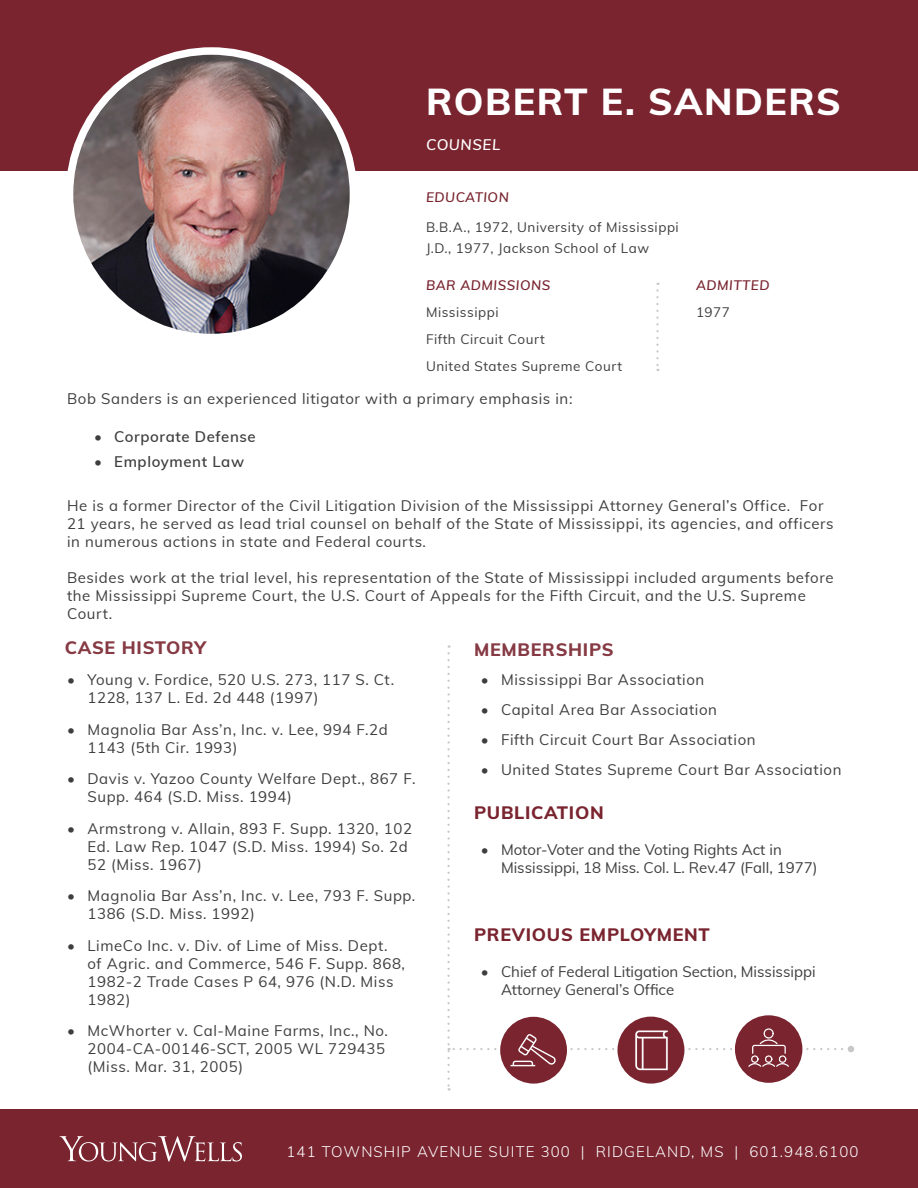
<style>
.page{position:relative;width:918px;height:1188px;background:#fff}
.page>*{position:absolute;margin:0;border:0;box-sizing:border-box;transform-origin:0 0}
.t1{font:800 37.5px "Muli";letter-spacing:.04em;color:#fff}
.t2{font:800 18px "Muli";letter-spacing:.04em;color:#79242f}
.t3{font:800 18px "Muli";letter-spacing:.04em;color:#863a44}
.t4{font:15px/18px "Muli";letter-spacing:.04em;color:#3e3e3f}
.t5{font:15px/18px "Muli";color:#3e3e3f}
.t6{font:300 15px "Muli";letter-spacing:.075em;color:#fff}
.t7{font:600 15px "Muli";letter-spacing:.04em;color:#3e3e3f}
.t8{font:italic 600 15px "Muli";letter-spacing:.04em;color:#fff}
.t9{font:13.5px "Muli";letter-spacing:.04em;color:#3e3e3f}
.t10{font:italic 600 13.5px "Muli";letter-spacing:.04em;color:#79242f}
</style>
<div class="page">
<div style="left:0;top:0;width:918px;height:171px;background:#79242f"></div>
<svg style="left:656px;top:283px;width:3px;height:88px"></svg>
<img style="left:70px;top:52px;width:283px;height:280px">
<div style="left:66px;top:47px;width:291px;height:294px;border:8px solid #fff;border-radius:50%"></div>
<svg style="left:848px;top:1046px;width:6px;height:6px"></svg>
<div style="left:0;top:1110px;width:918px;height:78px;background:#79242f"></div>
<svg style="left:60px;top:1136px;width:182px;height:26px"></svg>
<svg style="left:447px;top:645px;width:395px;height:445px"></svg>
<p class="t1" style="left:426px;top:74px;width:416px">ROBERT E. SANDERS</p>
<p class="t8" style="left:426px;top:133px;width:76px">COUNSEL</p>
<p class="t10" style="left:426px;top:187px;width:84px">EDUCATION</p>
<p class="t9" style="left:426px;top:217px;width:254px">B.B.A., 1972, University of Mississippi</p>
<p class="t9" style="left:426px;top:238px;width:225px">J.D., 1977, Jackson School of Law</p>
<p class="t10" style="left:426px;top:275px;width:126px">BAR ADMISSIONS</p>
<p class="t10" style="left:696px;top:275px;width:75px">ADMITTED</p>
<p class="t9" style="left:426px;top:302px;width:74px">Mississippi</p>
<p class="t9" style="left:696px;top:302px;width:36px">1977</p>
<p class="t9" style="left:426px;top:329px;width:120px">Fifth Circuit Court</p>
<p class="t9" style="left:426px;top:356px;width:198px">United States Supreme Court</p>
<p class="t4" style="left:67px;top:389px;width:507px">Bob Sanders is an experienced litigator with a primary emphasis in:</p>
<p class="t7" style="left:94px;top:426px;width:163px">• Corporate Defense</p>
<p class="t7" style="left:94px;top:451px;width:152px">• Employment Law</p>
<p class="t4" style="left:67px;top:496px;width:768px">He is a former Director of the Civil Litigation Division of the Mississippi Attorney General’s Office. For<br>21 years, he served as lead trial counsel on behalf of the State of Mississippi, its agencies, and officers in numerous actions in state and Federal courts.</p>
<p class="t4" style="left:67px;top:568px;width:768px">Besides work at the trial level, his representation of the State of Mississippi included arguments before the Mississippi Supreme Court, the U.S. Court of Appeals for the Fifth Circuit, and the U.S. Supreme<br>Court.</p>
<p class="t3" style="left:65px;top:635px;width:143px">CASE HISTORY</p>
<p class="t3" style="left:474px;top:636px;width:141px">MEMBERSHIPS</p>
<p class="t4" style="left:87px;top:670px;width:308px;text-indent:-20px">• Young v. Fordice, 520 U.S. 273, 117 S. Ct.<br>1228, 137 L. Ed. 2d 448 (1997)</p>
<p class="t4" style="left:87px;top:720px;width:302px;text-indent:-20px">• Magnolia Bar Ass’n, Inc. v. Lee, 994 F.2d<br>1143 (5th Cir. 1993)</p>
<p class="t4" style="left:87px;top:769px;width:329px;text-indent:-20px">• Davis v. Yazoo County Welfare Dept., 867 F.<br>Supp. 464 (S.D. Miss. 1994)</p>
<p class="t4" style="left:87px;top:819px;width:326px;text-indent:-20px">• Armstrong v. Allain, 893 F. Supp. 1320, 102<br>Ed. Law Rep. 1047 (S.D. Miss. 1994) So. 2d<br>52 (Miss. 1967)</p>
<p class="t4" style="left:87px;top:886px;width:329px;text-indent:-20px">• Magnolia Bar Ass’n, Inc. v. Lee, 793 F. Supp.<br>1386 (S.D. Miss. 1992)</p>
<p class="t4" style="left:87px;top:936px;width:319px;text-indent:-20px">• LimeCo Inc. v. Div. of Lime of Miss. Dept. of Agric. and Commerce, 546 F. Supp. 868,<br>1982-2 Trade Cases P 64, 976 (N.D. Miss<br>1982)</p>
<p class="t4" style="left:87px;top:1021px;width:302px;text-indent:-20px">• McWhorter v. Cal-Maine Farms, Inc., No.<br>2004-CA-00146-SCT, 2005 WL 729435 (Miss. Mar. 31, 2005)</p>
<p class="t4" style="left:481px;top:670px;width:225px">• Mississippi Bar Association</p>
<p class="t4" style="left:481px;top:700px;width:238px">• Capital Area Bar Association</p>
<p class="t4" style="left:481px;top:730px;width:276px">• Fifth Circuit Court Bar Association</p>
<p class="t4" style="left:481px;top:760px;width:362px">• United States Supreme Court Bar Association</p>
<p class="t2" style="left:474px;top:799px;width:131px">PUBLICATION</p>
<p class="t5" style="left:501px;top:840px;width:318px;text-indent:-20px">• Motor-Voter and the Voting Rights Act in<br>Mississippi, 18 Miss. Col. L. Rev.47 (Fall, 1977)</p>
<p class="t2" style="left:474px;top:921px;width:237px">PREVIOUS EMPLOYMENT</p>
<p class="t5" style="left:501px;top:962px;width:316px;text-indent:-20px">• Chief of Federal Litigation Section, Mississippi<br>Attorney General’s Office</p>
<p class="t6" style="left:287px;top:1141px;width:573px">141 TOWNSHIP AVENUE SUITE 300 | RIDGELAND, MS | 601.948.6100</p>
</div>
